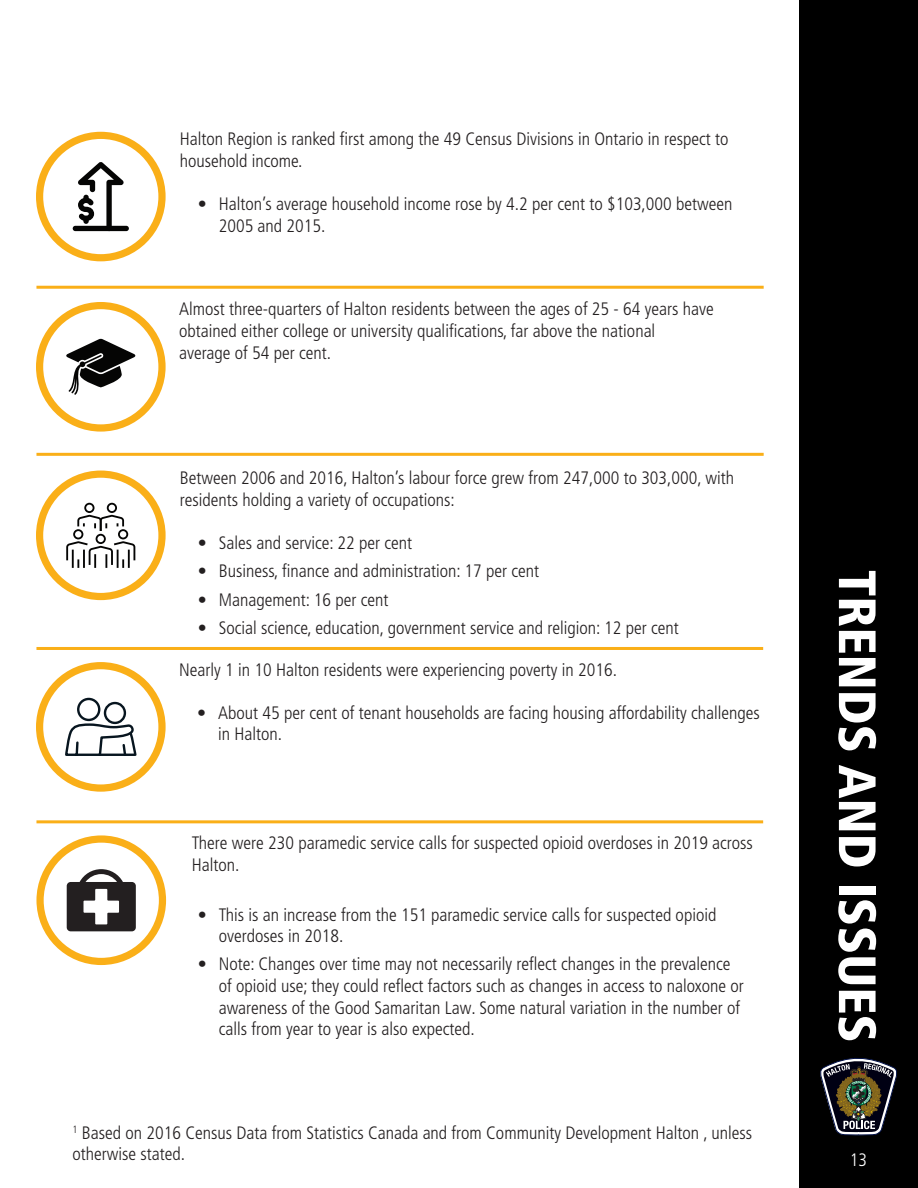
<style>
.page{position:relative;width:918px;height:1188px;background:#fff}
.page>*{position:absolute;margin:0;border:0;box-sizing:border-box;transform-origin:0 0}
.t1{font:900 condensed 52.5px "Frutiger LT Pro";color:#fff}
.Bullets{font:300 condensed 18px/21.6px "Frutiger LT Pro";color:#231f20}
.t2{font:300 condensed 18px "Frutiger LT Pro";color:#fff}
</style>
<div class="page">
<div style="left:799px;top:0;width:119px;height:1188px;background:#000"></div>
<svg style="left:820px;top:1058px;width:77px;height:78px"></svg>
<svg style="left:36px;top:132px;width:130px;height:129px"></svg>
<div style="left:83px;top:195px;width:6px;height:8px;background:#050504;border-radius:3px"></div>
<div style="left:83px;top:216px;width:6px;height:8px;background:#050504;border-radius:3px"></div>
<svg style="left:36px;top:302px;width:130px;height:130px"></svg>
<svg style="left:36px;top:471px;width:130px;height:129px"></svg>
<svg style="left:36px;top:662px;width:130px;height:130px"></svg>
<div style="left:77px;top:698px;width:23px;height:23px;border:2px solid #07151f;border-radius:50%"></div>
<div style="left:104px;top:702px;width:22px;height:22px;border:2px solid #07151f;border-radius:50%"></div>
<svg style="left:36px;top:835px;width:130px;height:130px"></svg>
<hr style="left:36px;top:286px;width:728px;height:3px;background:#faaf18">
<hr style="left:36px;top:453px;width:728px;height:3px;background:#faaf18">
<hr style="left:36px;top:647px;width:727px;height:3px;background:#faaf18">
<hr style="left:36px;top:820px;width:727px;height:3px;background:#faaf18">
<p class="Bullets" style="left:180px;top:128px;width:550px">Halton Region is ranked first among the 49 Census Divisions in Ontario in respect to household income.</p>
<p class="Bullets" style="left:219px;top:193px;width:515px;text-indent:-21px">• Halton’s average household income rose by 4.2 per cent to $103,000 between<br>2005 and 2015.</p>
<p class="Bullets" style="left:179px;top:299px;width:536px">Almost three-quarters of Halton residents between the ages of 25 - 64 years have obtained either college or university qualifications, far above the national<br>average of 54 per cent.</p>
<p class="Bullets" style="left:180px;top:467px;width:556px">Between 2006 and 2016, Halton’s labour force grew from 247,000 to 303,000, with residents holding a variety of occupations:</p>
<p class="Bullets" style="left:198px;top:532px;width:216px">• Sales and service: 22 per cent</p>
<p class="Bullets" style="left:198px;top:560px;width:343px">• Business, finance and administration: 17 per cent</p>
<p class="Bullets" style="left:198px;top:589px;width:192px">• Management: 16 per cent</p>
<p class="Bullets" style="left:198px;top:617px;width:482px">• Social science, education, government service and religion: 12 per cent</p>
<p class="Bullets" style="left:179px;top:659px;width:439px">Nearly 1 in 10 Halton residents were experiencing poverty in 2016.</p>
<p class="Bullets" style="left:218px;top:702px;width:543px;text-indent:-21px">• About 45 per cent of tenant households are facing housing affordability challenges in Halton.</p>
<p class="Bullets" style="left:192px;top:832px;width:563px">There were 230 paramedic service calls for suspected opioid overdoses in 2019 across<br>Halton.</p>
<p class="Bullets" style="left:219px;top:904px;width:499px;text-indent:-21px">• This is an increase from the 151 paramedic service calls for suspected opioid overdoses in 2018.</p>
<p class="Bullets" style="left:219px;top:954px;width:527px;text-indent:-21px">• Note: Changes over time may not necessarily reflect changes in the prevalence of opioid use; they could reflect factors such as changes in access to naloxone or awareness of the Good Samaritan Law. Some natural variation in the number of calls from year to year is also expected.</p>
<p class="Bullets" style="left:72px;top:1122px;width:681px"><sup>1</sup> Based on 2016 Census Data from Statistics Canada and from Community Development Halton , unless otherwise stated.</p>
<h1 class="t1" style="left:889px;top:570px;width:474px;rotate:90deg">TRENDS AND ISSUES</h1>
<p class="t2" style="left:850px;top:1149px;width:19px">13</p>
</div>
